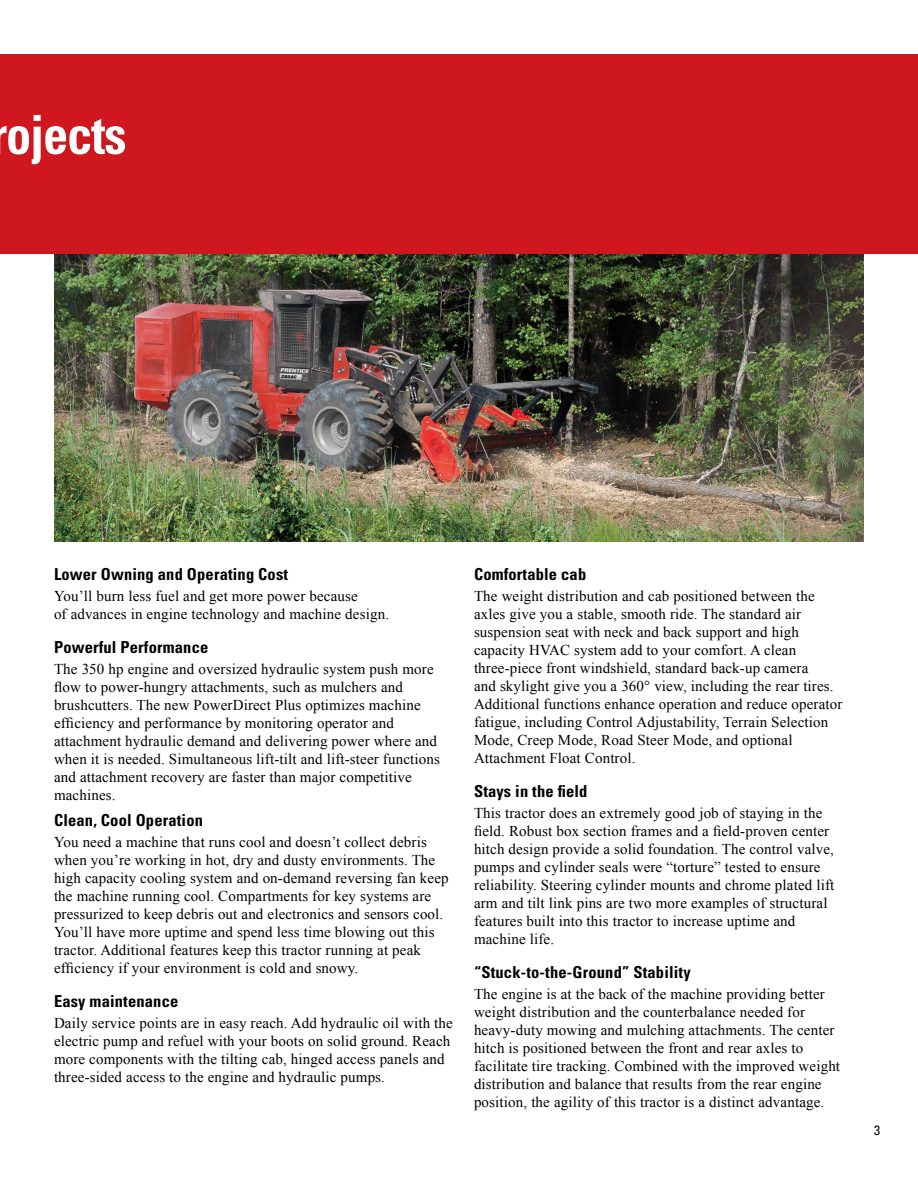
<style>
.page{position:relative;width:918px;height:1188px;background:#fff}
.page>*{position:absolute;margin:0;border:0;box-sizing:border-box;transform-origin:0 0}
.t1{font:700 condensed 54px "Univers";letter-spacing:-.02em;color:#fff;scale:.93 1}
.t2{font:700 condensed 16.5px "Univers";letter-spacing:.01em;color:#000}
.t3{font:15px/18px "Times New Roman";letter-spacing:.01em;color:#000}
.t4{font:condensed 13.5px "Univers";color:#000}
</style>
<div class="page">
<img style="left:54px;top:254px;width:810px;height:287px">
<div style="left:0;top:54px;width:918px;height:200px;background:#ce171e"></div>
<h1 class="t1" style="left:6px;top:102px;width:131px">ojects</h1>
<p class="t2" style="left:54px;top:564px;width:236px">Lower Owning and Operating Cost</p>
<p class="t3" style="left:54px;top:587px;width:337px">You’ll burn less fuel and get more power because<br>of advances in engine technology and machine design.</p>
<p class="t2" style="left:54px;top:637px;width:156px">Powerful Performance</p>
<p class="t3" style="left:54px;top:660px;width:387px">The 350 hp engine and oversized hydraulic system push more flow to power-hungry attachments, such as mulchers and brushcutters. The new PowerDirect Plus optimizes machine efficiency and performance by monitoring operator and attachment hydraulic demand and delivering power where and when it is needed. Simultaneous lift-tilt and lift-steer functions and attachment recovery are faster than major competitive machines.</p>
<p class="t2" style="left:54px;top:810px;width:151px">Clean, Cool Operation</p>
<p class="t3" style="left:54px;top:833px;width:396px">You need a machine that runs cool and doesn’t collect debris when you’re working in hot, dry and dusty environments. The high capacity cooling system and on-demand reversing fan keep the machine running cool. Compartments for key systems are pressurized to keep debris out and electronics and sensors cool.<br>You’ll have more uptime and spend less time blowing out this tractor. Additional features keep this tractor running at peak efficiency if your environment is cold and snowy.</p>
<p class="t2" style="left:54px;top:991px;width:126px">Easy maintenance</p>
<p class="t3" style="left:54px;top:1014px;width:400px">Daily service points are in easy reach. Add hydraulic oil with the electric pump and refuel with your boots on solid ground. Reach more components with the tilting cab, hinged access panels and three-sided access to the engine and hydraulic pumps.</p>
<p class="t2" style="left:474px;top:564px;width:114px">Comfortable cab</p>
<p class="t3" style="left:474px;top:587px;width:370px">The weight distribution and cab positioned between the axles give you a stable, smooth ride. The standard air suspension seat with neck and back support and high capacity HVAC system add to your comfort. A clean three-piece front windshield, standard back-up camera<br>and skylight give you a 360° view, including the rear tires.<br>Additional functions enhance operation and reduce operator fatigue, including Control Adjustability, Terrain Selection Mode, Creep Mode, Road Steer Mode, and optional Attachment Float Control.</p>
<p class="t2" style="left:474px;top:781px;width:115px">Stays in the field</p>
<p class="t3" style="left:474px;top:804px;width:362px">This tractor does an extremely good job of staying in the field. Robust box section frames and a field-proven center hitch design provide a solid foundation. The control valve, pumps and cylinder seals were “torture” tested to ensure reliability. Steering cylinder mounts and chrome plated lift arm and tilt link pins are two more examples of structural features built into this tractor to increase uptime and machine life.</p>
<p class="t2" style="left:474px;top:962px;width:218px">“Stuck-to-the-Ground” Stability</p>
<p class="t3" style="left:474px;top:985px;width:368px">The engine is at the back of the machine providing better weight distribution and the counterbalance needed for heavy-duty mowing and mulching attachments. The center hitch is positioned between the front and rear axles to facilitate tire tracking. Combined with the improved weight distribution and balance that results from the rear engine position, the agility of this tractor is a distinct advantage.</p>
<p class="t4" style="left:874px;top:1122px;width:7px">3</p>
</div>
